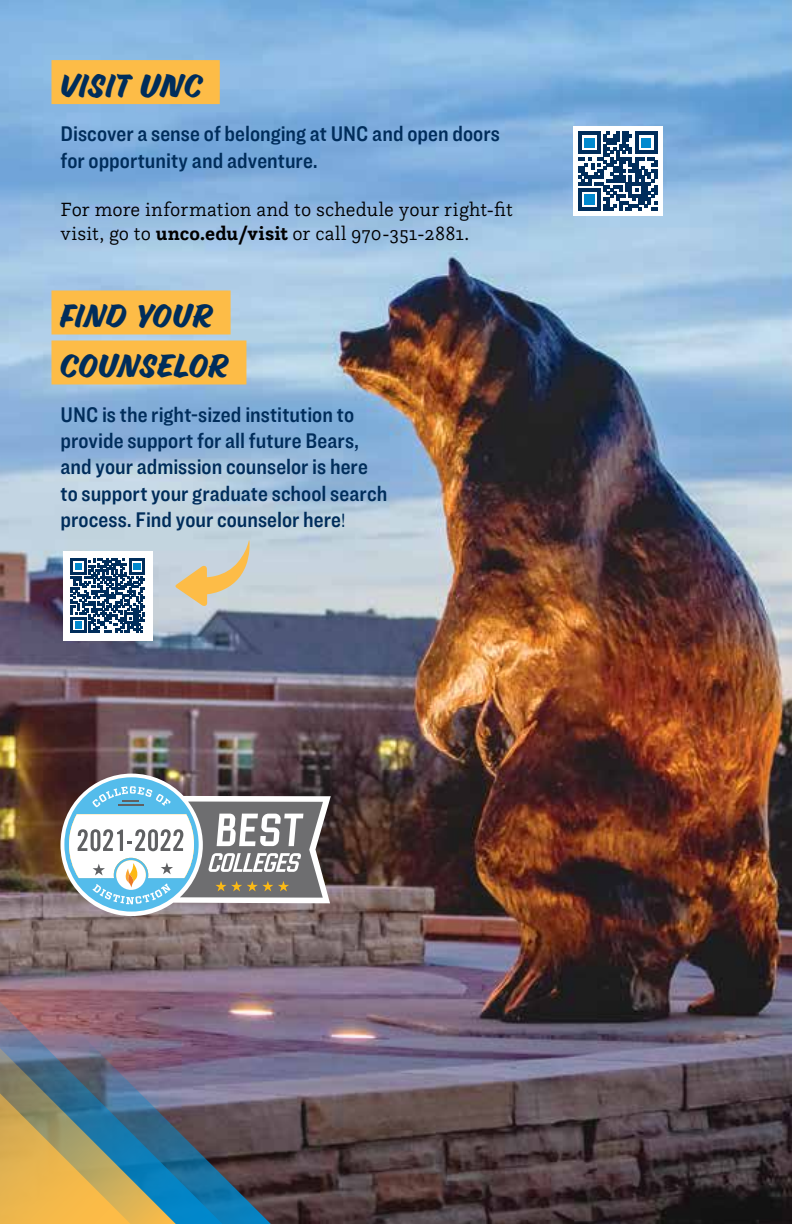
<style>
.page{position:relative;width:792px;height:1224px;background:#fff}
.page>*{position:absolute;margin:0;border:0;box-sizing:border-box;transform-origin:0 0}
.t1{font:30px/50px "Eds Market Regular Slant";letter-spacing:.015em;color:#002d5b}
.t2{font:22px/26.4px "Ringside Condensed Semi";color:#002d5b}
.t3{font:300 20px/24px "Questa Slab";letter-spacing:.01em;color:#000}
.s1{font-weight:700}
.s2{font-family:"Ringside Condensed";font-size:20px}
</style>
<div class="page">
<img style="left:0;top:0;width:792px;height:1224px">
<svg style="left:262px;top:934px;width:39px;height:290px"></svg>
<svg style="left:203px;top:916px;width:59px;height:308px"></svg>
<svg style="left:148px;top:916px;width:55px;height:308px"></svg>
<img style="left:0;top:823px;width:148px;height:401px">
<div style="left:51px;top:60px;width:169px;height:44px;background:#fdbc47"></div>
<div style="left:573px;top:126px;width:90px;height:90px;background:#fff"></div>
<svg style="left:579px;top:132px;width:78px;height:78px"></svg>
<div style="left:51px;top:290px;width:180px;height:44px;background:#fdbc47"></div>
<div style="left:51px;top:340px;width:195px;height:44px;background:#fdbc47"></div>
<div style="left:63px;top:551px;width:90px;height:90px;background:#fff"></div>
<svg style="left:71px;top:558px;width:74px;height:75px"></svg>
<svg style="left:175px;top:540px;width:75px;height:66px"></svg>
<svg style="left:60px;top:774px;width:271px;height:142px"></svg>
<h1 class="t1" style="left:60px;top:62px;width:143px">VISIT UNC</h1>
<p class="t2" style="left:60px;top:120px;width:441px">Discover a sense of belonging at UNC and open doors for opportunity and adventure.</p>
<p class="t3" style="left:60px;top:196px;width:454px">For more information and to schedule your right-fit visit, go to <span class="s1">unco.edu/visit</span> or call 970-351-2881.</p>
<h1 class="t1" style="left:60px;top:292px;width:169px">FIND YOUR<br>COUNSELOR</h1>
<p class="t2" style="left:60px;top:401px;width:328px">UNC is the right-sized institution to provide support for all future Bears, and your admission counselor is here to support your graduate school search process. Find your counselor here<span class="s2">!</span></p>
</div>
